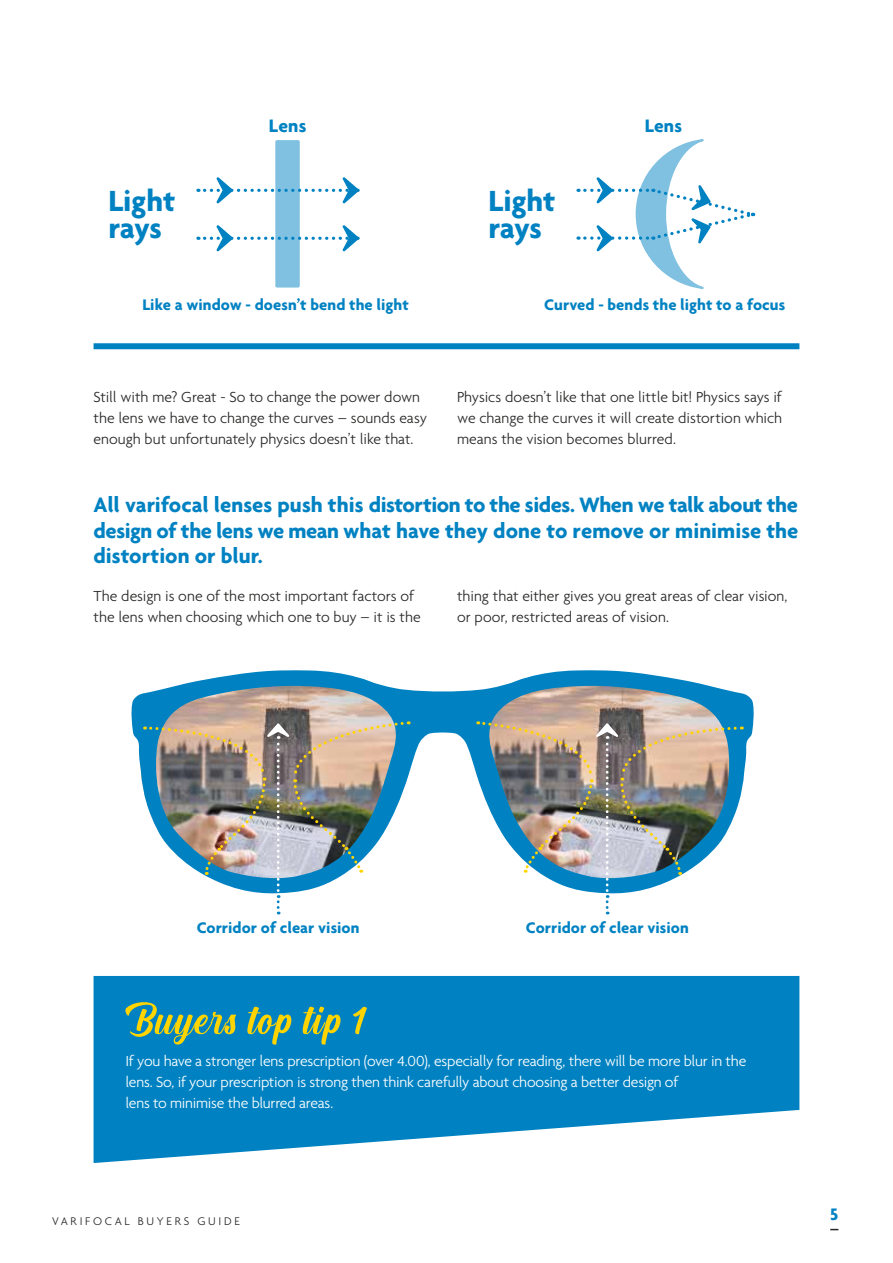
<style>
.page{position:relative;width:893px;height:1263px;background:#fff}
.page>*{position:absolute;margin:0;border:0;box-sizing:border-box;transform-origin:0 0}
.t1{font:55.5px "Cream Cake";letter-spacing:.025em;color:#ffd400}
.t2{font:700 31.5px/27px "Agenda";letter-spacing:-.01em;color:#0082c2}
.t3{font:700 22.5px/25.5px "Agenda";letter-spacing:.005em;color:#0082c2;text-align:justify}
.t4{font:700 19.5px "Agenda";letter-spacing:.01em;color:#0082c2}
.t5{font:700 18px "Agenda";color:#0082c2}
.t6{font:700 16.5px "Agenda";letter-spacing:.005em;color:#0082c2}
.t7{font:300 15.75px/21px "Agenda";color:#282827}
.t8{font:300 15.75px/21px "Agenda";letter-spacing:-.015em;color:#fff}
.t9{font:300 12px "Agenda";letter-spacing:.225em;color:#282827}
</style>
<div class="page">
<svg style="left:94px;top:976px;width:705px;height:187px;background:#2493ca"></svg>
<svg style="left:205px;top:177px;width:154px;height:26px"></svg>
<svg style="left:585px;top:139px;width:169px;height:150px"></svg>
<svg style="left:205px;top:225px;width:154px;height:26px"></svg>
<div style="left:275px;top:140px;width:25px;height:148px;background:#80c0e0"></div>
<svg style="left:131px;top:670px;width:623px;height:127px"></svg>
<div style="left:94px;top:343px;width:705px;height:6px;background:#0082c2"></div>
<img style="left:478px;top:720px;width:264px;height:194px">
<img style="left:145px;top:720px;width:264px;height:194px">
<p class="t4" style="left:269px;top:114px;width:39px">Lens</p>
<p class="t4" style="left:645px;top:114px;width:39px">Lens</p>
<h2 class="t2" style="left:108px;top:187px;width:68px">Light rays</h2>
<h2 class="t2" style="left:488px;top:187px;width:68px">Light rays</h2>
<p class="t6" style="left:142px;top:295px;width:268px">Like a window - doesn’t bend the light</p>
<p class="t6" style="left:544px;top:295px;width:243px">Curved - bends the light to a focus</p>
<p class="t7" style="left:94px;top:386px;width:335px">Still with me? Great - So to change the power down the lens we have to change the curves – sounds easy enough but unfortunately physics doesn’t like that.</p>
<p class="t7" style="left:457px;top:386px;width:327px;text-align:justify">Physics doesn’t like that one little bit! Physics says if we change the curves it will create distortion which means the vision becomes blurred.</p>
<h3 class="t3" style="left:94px;top:492px;width:706px">All varifocal lenses push this distortion to the sides. When we talk about the design of the lens we mean what have they done to remove or minimise the distortion or blur.</h3>
<p class="t7" style="left:94px;top:585px;width:329px">The design is one of the most important factors of the lens when choosing which one to buy – it is the</p>
<p class="t7" style="left:457px;top:585px;width:332px">thing that either gives you great areas of clear vision, or poor, restricted areas of vision.</p>
<p class="t6" style="left:197px;top:918px;width:164px">Corridor of clear vision</p>
<p class="t6" style="left:526px;top:918px;width:164px">Corridor of clear vision</p>
<h1 class="t1" style="left:125px;top:993px;width:241px">Buyers top tip 1</h1>
<p class="t8" style="left:125px;top:1050px;width:622px">If you have a stronger lens prescription (over 4.00), especially for reading, there will be more blur in the lens. So, if your prescription is strong then think carefully about choosing a better design of<br>lens to minimise the blurred areas.</p>
<p class="t9" style="left:52px;top:1214px;width:189px">VARIFOCAL BUYERS GUIDE</p>
<p class="t5" style="left:830px;top:1203px;width:10px">5</p>
</div>
